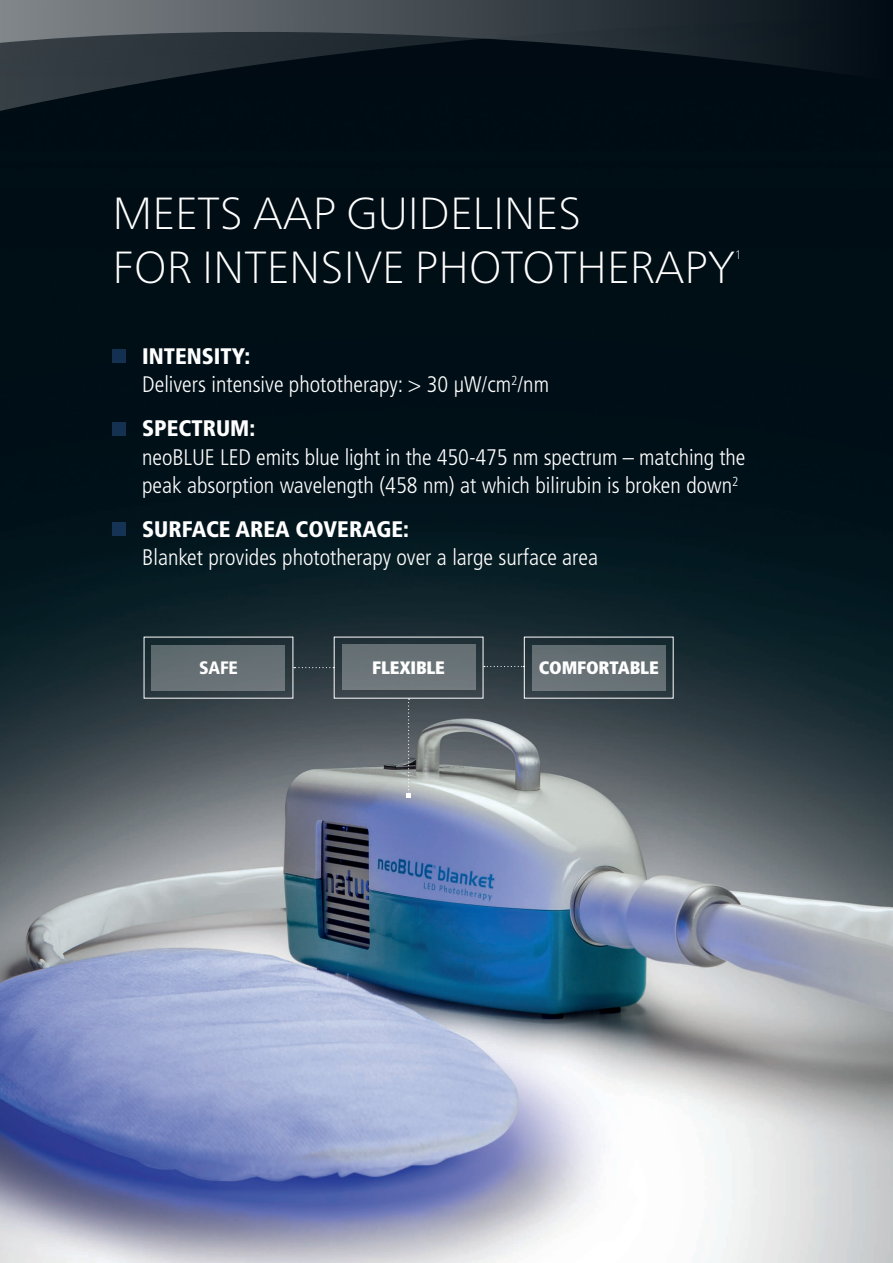
<style>
.page{position:relative;width:893px;height:1263px;background:#fff}
.page>*{position:absolute;margin:0;border:0;box-sizing:border-box;transform-origin:0 0}
.t1{font:100 45px/54px "Frutiger Neue LT Pro";color:#fff}
.t2{font:300 condensed 22.5px/28.5px "Frutiger LT Std";color:#fff}
.t3{font:900 condensed 22.5px "Frutiger LT Std";color:#fff}
.t4{font:900 condensed 18px "Frutiger LT Std";letter-spacing:-.01em;color:#fff}
.t5{font:900 condensed 18px "Frutiger LT Std";color:#fff}
.t6{font:100 12.3px "Frutiger Neue LT Pro";color:#fff}
.s1{font-weight:900}
</style>
<div class="page">
<img style="left:0;top:171px;width:893px;height:1092px">
<div style="left:0;top:0;width:893px;height:171px;background:#000d14"></div>
<svg style="left:0;top:0;width:823px;height:111px"></svg>
<div style="left:113px;top:350px;width:13px;height:13px;background:#143051"></div>
<div style="left:113px;top:422px;width:13px;height:13px;background:#143152"></div>
<div style="left:113px;top:523px;width:13px;height:13px;background:#153354"></div>
<div style="left:152px;top:644px;width:133px;height:46px;background:#656f74"></div>
<svg style="left:294px;top:667px;width:40px;height:1px"></svg>
<svg style="left:484px;top:666px;width:40px;height:1px"></svg>
<svg style="left:406px;top:698px;width:5px;height:100px"></svg>
<div style="left:342px;top:644px;width:133px;height:46px;background:#6a7478"></div>
<div style="left:532px;top:645px;width:133px;height:45px;background:#656f74"></div>
<svg style="left:892px;top:171px;width:1px;height:101px"></svg>
<h1 class="t1" style="left:113px;top:186px;width:624px">MEETS AAP GUIDELINES<br>FOR INTENSIVE PHOTOTHERAPY</h1>
<p class="t6" style="left:735px;top:248px;width:8px">1</p>
<p class="t2" style="left:142px;top:342px;width:408px"><span class="s1">INTENSITY:<br></span>Delivers intensive phototherapy: &gt; 30 μW/cm<sup>2</sup>/nm</p>
<p class="t3" style="left:142px;top:415px;width:114px">SPECTRUM:</p>
<p class="t2" style="left:142px;top:443px;width:605px">neoBLUE LED emits blue light in the 450-475 nm spectrum – matching the peak absorption wavelength (458 nm) at which bilirubin is broken down<sup>2</sup></p>
<p class="t3" style="left:142px;top:516px;width:268px">SURFACE AREA COVERAGE:</p>
<p class="t2" style="left:142px;top:544px;width:457px">Blanket provides phototherapy over a large surface area</p>
<p class="t5" style="left:199px;top:657px;width:40px">SAFE</p>
<p class="t4" style="left:372px;top:657px;width:74px">FLEXIBLE</p>
<p class="t4" style="left:539px;top:657px;width:121px">COMFORTABLE</p>
</div>
